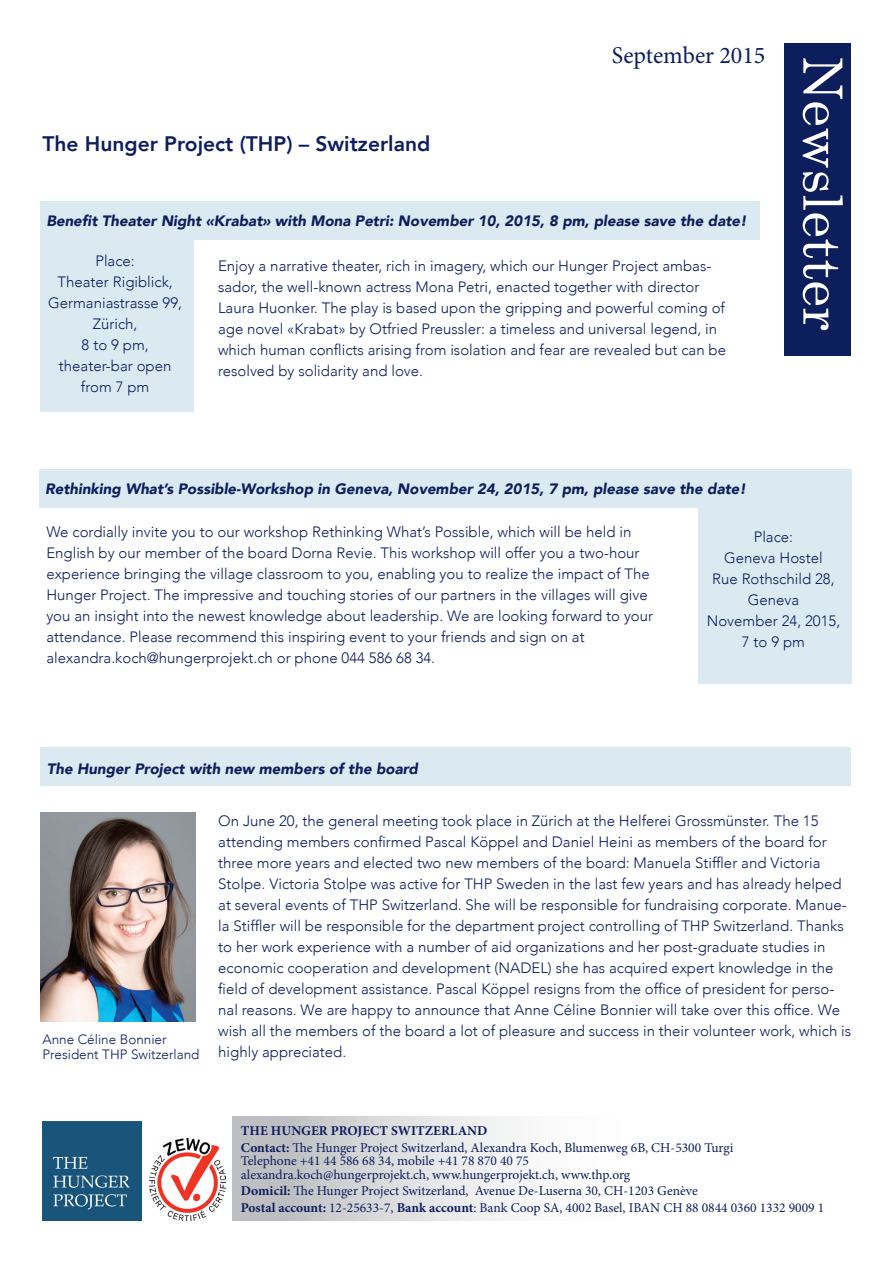
<style>
.page{position:relative;width:893px;height:1263px;background:#fff}
.page>*{position:absolute;margin:0;border:0;box-sizing:border-box;transform-origin:0 0}
.t1{font:54px "Century";color:#fff}
.t2{font:24px "Minion Pro";color:#0d1e5c}
.t3{font:800 21px "Avenir";color:#0d1e5c}
.t4{font:300 15px/21px "Avenir";color:#0d1e5c}
.t5{font:italic 900 15px "Avenir";color:#0d1e5c}
.t6{font:13.5px/16.5px "Minion Pro";color:#0d1e5c}
.t7{font:300 13.5px/15px "Avenir";color:#0d1e5c}
.s1{font-weight:700}
</style>
<div class="page">
<div style="left:40px;top:201px;width:154px;height:210px;background:#dbeaf1"></div>
<div style="left:698px;top:469px;width:154px;height:215px;background:#dbeaf1"></div>
<div style="left:40px;top:201px;width:719px;height:39px;background:#dbeaf1"></div>
<div style="left:39px;top:469px;width:708px;height:39px;background:#dbeaf1"></div>
<div style="left:41px;top:747px;width:810px;height:39px;background:#dbeaf1"></div>
<svg style="left:232px;top:1116px;width:280px;height:104px;background:#d5d6d8"></svg>
<img style="left:149px;top:1139px;width:77px;height:81px">
<img style="left:43px;top:1122px;width:98px;height:98px">
<div style="left:784px;top:43px;width:66px;height:313px;background:#0d1e5c"></div>
<img style="left:41px;top:812px;width:155px;height:210px">
<h3 class="t3" style="left:43px;top:127px;width:389px">The Hunger Project (THP) – Switzerland</h3>
<h2 class="t2" style="left:612px;top:39px;width:155px">September 2015</h2>
<p class="t5" style="left:46px;top:208px;width:702px">Benefit Theater Night «Krabat» with Mona Petri: November 10, 2015, 8 pm, please save the date!</p>
<p class="t4" style="left:48px;top:250px;width:135px;text-align:center">Place:<br>Theater Rigiblick,<br>Germaniastrasse 99,<br>Zürich,<br>8 to 9 pm, theater-bar open from 7 pm</p>
<p class="t4" style="left:218px;top:255px;width:510px">Enjoy a narrative theater, rich in imagery, which our Hunger Project ambas&shy;sador, the well-known actress Mona Petri, enacted together with director Laura Huonker. The play is based upon the gripping and powerful coming of age novel «Krabat» by Otfried Preussler: a timeless and universal legend, in which human conflicts arising from isolation and fear are revealed but can be resolved by solidarity and love.</p>
<p class="t5" style="left:45px;top:477px;width:702px">Rethinking What’s Possible-Workshop in Geneva, November 24, 2015, 7 pm, please save the date!</p>
<h1 class="t1" style="left:868px;top:56px;width:277px;rotate:90deg">Newsletter</h1>
<p class="t4" style="left:46px;top:521px;width:608px">We cordially invite you to our workshop Rethinking What’s Possible, which will be held in English by our member of the board Dorna Revie. This workshop will offer you a two-hour experience bringing the village classroom to you, enabling you to realize the impact of The Hunger Project. The impressive and touching stories of our partners in the villages will give you an insight into the newest knowledge about leadership. We are looking forward to your attendance. Please recommend this inspiring event to your friends and sign on at alexandra.koch@hungerprojekt.ch or phone 044 586 68 34.</p>
<p class="t5" style="left:47px;top:756px;width:373px">The Hunger Project with new members of the board</p>
<p class="t4" style="left:707px;top:527px;width:135px;text-align:center">Place:<br>Geneva Hostel<br>Rue Rothschild 28,<br>Geneva<br>November 24, 2015,<br>7 to 9 pm</p>
<p class="t7" style="left:43px;top:1031px;width:159px">Anne Céline Bonnier<br>President THP Switzerland</p>
<p class="t4" style="left:218px;top:811px;width:634px">On June 20, the general meeting took place in Zürich at the Helferei Grossmünster. The 15 attending members confirmed Pascal Köppel and Daniel Heini as members of the board for three more years and elected two new members of the board: Manuela Stiffler and Victoria Stolpe. Victoria Stolpe was active for THP Sweden in the last few years and has already helped at several events of THP Switzerland. She will be responsible for fundraising corporate. Manue&shy;la Stiffler will be responsible for the department project controlling of THP Switzerland. Thanks to her work experience with a number of aid organizations and her post-graduate studies in economic cooperation and development (NADEL) she has acquired expert knowledge in the field of development assistance. Pascal Köppel resigns from the office of president for perso&shy;nal reasons. We are happy to announce that Anne Céline Bonnier will take over this office. We wish all the members of the board a lot of pleasure and success in their volunteer work, which is highly appreciated.</p>
<p class="t6" style="left:241px;top:1123px;width:494px"><span class="s1">THE HUNGER PROJECT SWITZERLAND<br>Contact:</span> The Hunger Project Switzerland, Alexandra Koch, Blumenweg 6B, CH-5300 Turgi</p>
<p class="t6" style="left:241px;top:1154px;width:391px;line-height:13.5px">Telephone +41 44 586 68 34, mobile +41 78 870 40 75 alexandra.koch@hungerprojekt.ch, www.hungerprojekt.ch, www.thp.org</p>
<p class="t6" style="left:241px;top:1183px;width:585px"><span class="s1">Domicil:</span> The Hunger Project Switzerland, Avenue De-Luserna 30, CH-1203 Genève<br><span class="s1">Postal account:</span> 12-25633-7, <span class="s1">Bank account</span>: Bank Coop SA, 4002 Basel, IBAN CH 88 0844 0360 1332 9009 1</p>
</div>
